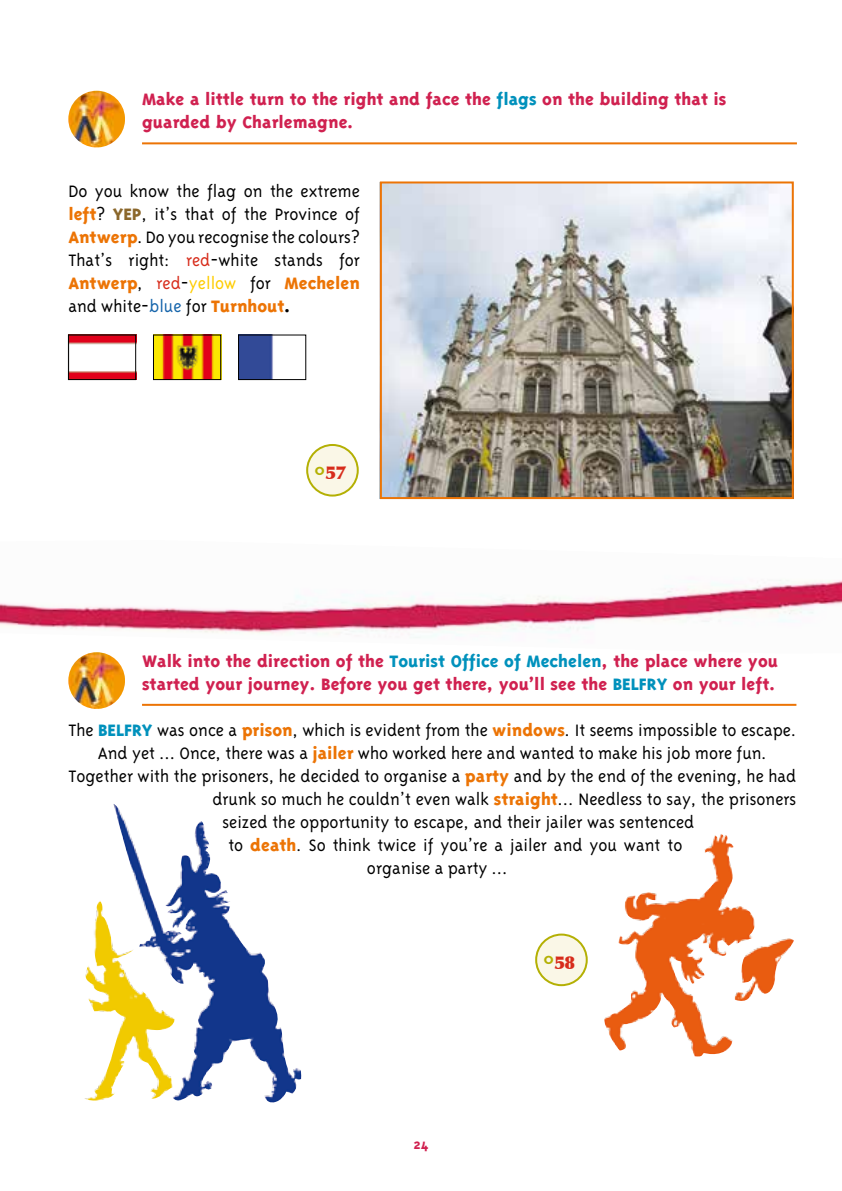
<style>
.page{position:relative;width:842px;height:1191px;background:#fff}
.page>*{position:absolute;margin:0;border:0;box-sizing:border-box;transform-origin:0 0}
.t1{font:300 19px/23px "Triplex";color:#000;text-align:justify}
.t2{font:800 19px/23px "Triplex";color:#d02150}
.t3{font:900 18px "Optima";color:#d72c1b}
.t4{font:700 16px "Triplex";color:#d02150}
.s1{color:#0091bc}
.s2{font-weight:800;color:#ec7405}
.s3{font-weight:800;color:#8b672b}
.s4{color:#d72c1b}
.s5{color:#fecc00}
.s6{color:#1665ab}
.s7{font-weight:800}
.s8{font-size:28px;color:#b4b004}
.s9{font-weight:800;color:#0091bc}
</style>
<div class="page">
<img style="left:0;top:580px;width:842px;height:58px">
<img style="left:70px;top:336px;width:64px;height:42px">
<div style="left:68px;top:334px;width:68px;height:46px;border:1px solid #000"></div>
<img style="left:155px;top:336px;width:64px;height:42px">
<div style="left:153px;top:334px;width:68px;height:46px;border:1px solid #000"></div>
<div style="left:307px;top:445px;width:51px;height:50px;background:#faf7e7;border-radius:50%"></div>
<div style="left:306px;top:444px;width:53px;height:52px;border:2px solid #b4b004;border-radius:50%"></div>
<img style="left:240px;top:336px;width:33px;height:42px">
<div style="left:238px;top:334px;width:68px;height:46px;border:1px solid #000"></div>
<div style="left:536px;top:934px;width:51px;height:51px;background:#faf7e7;border-radius:50%"></div>
<div style="left:535px;top:933px;width:53px;height:53px;border:2px solid #b4b004;border-radius:50%"></div>
<hr style="left:142px;top:142px;width:655px;height:2px;background:#ec7405">
<img style="left:68px;top:91px;width:57px;height:56px;border-radius:27px">
<hr style="left:142px;top:704px;width:654px;height:2px;background:#ec7405">
<img style="left:68px;top:652px;width:57px;height:57px;border-radius:27px">
<img style="left:604px;top:834px;width:163px;height:223px">
<img style="left:96px;top:804px;width:206px;height:299px">
<img style="left:383px;top:184px;width:408px;height:312px">
<div style="left:380px;top:181px;width:414px;height:318px;border:2px solid #ec7405"></div>
<p class="t2" style="left:142px;top:88px;width:586px">Make a little turn to the right and face the <span class="s1">flags</span> on the building that is guarded by Charlemagne.</p>
<p class="t1" style="left:68px;top:180px;width:293px">Do you know the flag on the extreme <span class="s2">left</span>? <span class="s3">YEP</span>, it’s that of the Province of <span class="s2">Antwerp</span>. Do you recognise the colours?<br>That’s right: <span class="s4">red</span>-white stands for <span class="s2">Antwerp</span>, <span class="s4">red</span>-<span class="s5">yellow</span> for <span class="s2">Mechelen </span>and white-<span class="s6">blue</span> for <span class="s2">Turnhout</span><span class="s7">.</span></p>
<p class="t3" style="left:314px;top:462px;width:34px"><span class="s8">°</span>57</p>
<p class="t2" style="left:142px;top:649px;width:637px">Walk into the direction of the <span class="s1">Tourist Office of Mechelen</span>, the place where you started your journey. Before you get there, you’ll see the <span class="s1">BELFRY</span> on your left.</p>
<p class="t1" style="left:68px;top:718px;width:730px">The <span class="s9">BELFRY</span> was once a <span class="s2">prison</span>, which is evident from the <span class="s2">windows</span>. It seems impossible to escape.</p>
<p class="t1" style="left:98px;top:741px;width:670px">And yet … Once, there was a <span class="s2">jailer</span> who worked here and wanted to make his job more fun.</p>
<p class="t1" style="left:68px;top:764px;width:730px">Together with the prisoners, he decided to organise a <span class="s2">party</span> and by the end of the evening, he had</p>
<p class="t1" style="left:212px;top:787px;width:586px">drunk so much he couldn’t even walk <span class="s2">straight</span>... Needless to say, the prisoners</p>
<p class="t1" style="left:222px;top:810px;width:474px">seized the opportunity to escape, and their jailer was sentenced</p>
<p class="t1" style="left:228px;top:833px;width:456px">to <span class="s2">death</span>. So think twice if you’re a jailer and you want to</p>
<p class="t1" style="left:367px;top:856px;width:142px">organise a party …</p>
<p class="t4" style="left:413px;top:1134px;width:17px">24</p>
<p class="t3" style="left:543px;top:951px;width:34px"><span class="s8">°</span>58</p>
</div>
